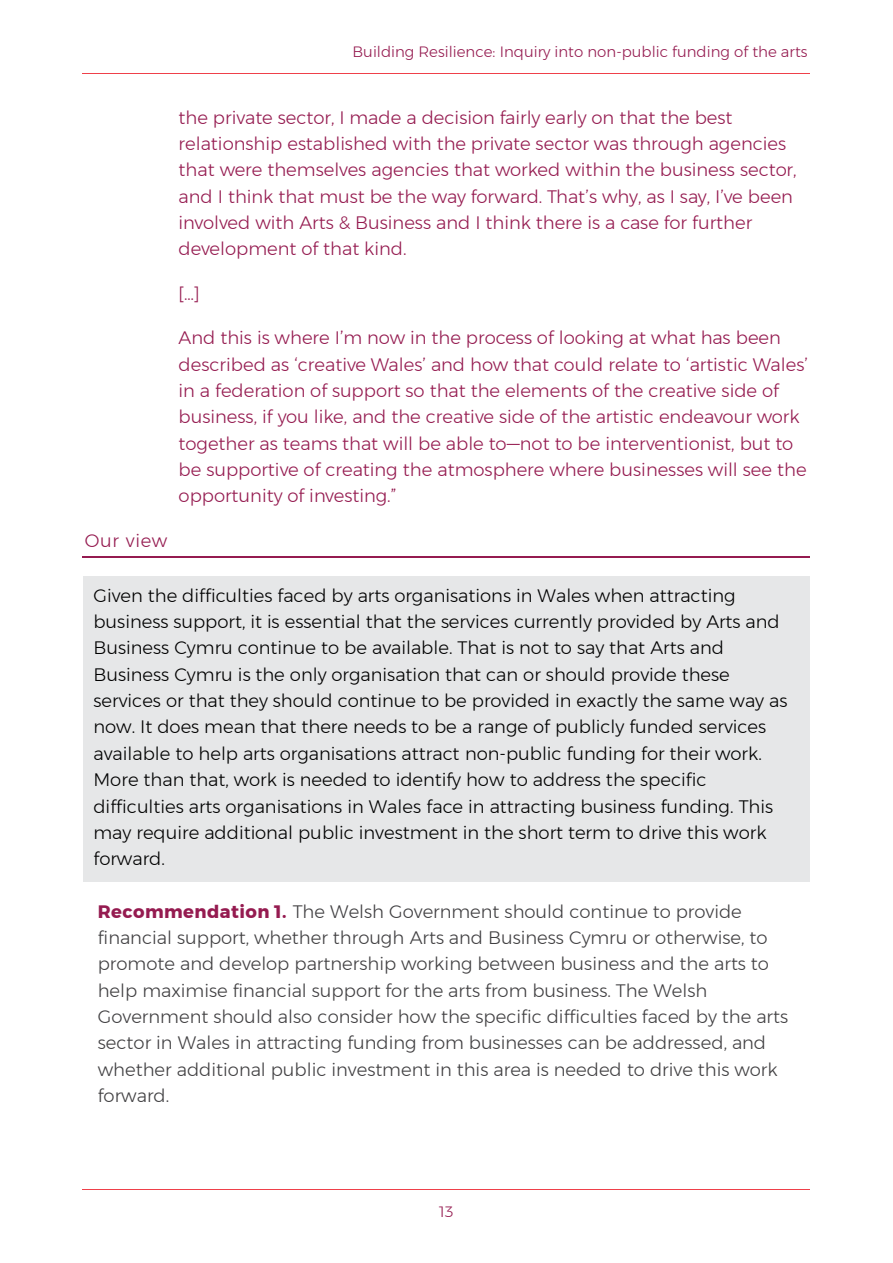
<style>
.page{position:relative;width:893px;height:1263px;background:#fff}
.page>*{position:absolute;margin:0;border:0;box-sizing:border-box;transform-origin:0 0}
.t1{font:300 18px/26.2px "Montserrat";color:#951b50}
.t2{font:300 18px/26.4px "Montserrat";color:#000}
.t3{font:300 18px/26.4px "Montserrat";color:#414042}
.t4{font:300 15px "Montserrat";color:#951b50}
.s1{font-weight:700;color:#951b50}
</style>
<div class="page">
<hr style="left:83px;top:73px;width:727px;height:1px;background:#ef404a">
<hr style="left:83px;top:1189px;width:727px;height:1px;background:#ef404a">
<hr style="left:83px;top:557px;width:727px;height:1px;background:#951b50">
<div style="left:84px;top:577px;width:725px;height:34px;background:#e6e7e8"></div>
<hr style="left:84px;top:576px;width:725px;height:1px;background:#e6e7e8">
<hr style="left:83px;top:577px;width:1px;height:34px;background:#e6e7e8">
<hr style="left:809px;top:577px;width:1px;height:34px;background:#e6e7e8">
<div style="left:84px;top:611px;width:725px;height:26px;background:#e6e7e8"></div>
<div style="left:84px;top:637px;width:725px;height:26px;background:#e6e7e8"></div>
<div style="left:84px;top:663px;width:725px;height:27px;background:#e6e7e8"></div>
<div style="left:84px;top:690px;width:725px;height:26px;background:#e6e7e8"></div>
<div style="left:84px;top:716px;width:725px;height:26px;background:#e6e7e8"></div>
<div style="left:84px;top:742px;width:725px;height:27px;background:#e6e7e8"></div>
<div style="left:84px;top:769px;width:725px;height:26px;background:#e6e7e8"></div>
<div style="left:84px;top:795px;width:725px;height:26px;background:#e6e7e8"></div>
<div style="left:84px;top:821px;width:725px;height:27px;background:#e6e7e8"></div>
<svg style="left:83px;top:611px;width:1px;height:237px"></svg>
<svg style="left:809px;top:611px;width:1px;height:237px"></svg>
<div style="left:84px;top:848px;width:725px;height:33px;background:#e6e7e8"></div>
<hr style="left:84px;top:881px;width:725px;height:1px;background:#e6e7e8">
<hr style="left:83px;top:848px;width:1px;height:33px;background:#e6e7e8">
<hr style="left:809px;top:848px;width:1px;height:33px;background:#e6e7e8">
<p class="t4" style="left:353px;top:43px;width:457px">Building Resilience: Inquiry into non-public funding of the arts</p>
<h2 class="t1" style="left:85px;top:527px;width:84px">Our view</h2>
<p class="t1" style="left:179px;top:104px;width:620px">the private sector, I made a decision fairly early on that the best relationship established with the private sector was through agencies that were themselves agencies that worked within the business sector, and I think that must be the way forward. That’s why, as I say, I’ve been involved with Arts &amp; Business and I think there is a case for further development of that kind.</p>
<p class="t1" style="left:179px;top:280px;width:22px">[…]</p>
<p class="t1" style="left:179px;top:325px;width:631px">And this is where I’m now in the process of looking at what has been described as ‘creative Wales’ and how that could relate to ‘artistic Wales’ in a federation of support so that the elements of the creative side of business, if you like, and the creative side of the artistic endeavour work together as teams that will be able to—not to be interventionist, but to be supportive of creating the atmosphere where businesses will see the opportunity of investing.”</p>
<p class="t2" style="left:93px;top:582px;width:696px">Given the difficulties faced by arts organisations in Wales when attracting business support, it is essential that the services currently provided by Arts and Business Cymru continue to be available. That is not to say that Arts and Business Cymru is the only organisation that can or should provide these services or that they should continue to be provided in exactly the same way as now. It does mean that there needs to be a range of publicly funded services available to help arts organisations attract non-public funding for their work.<br>More than that, work is needed to identify how to address the specific difficulties arts organisations in Wales face in attracting business funding. This may require additional public investment in the short term to drive this work forward.</p>
<p class="t3" style="left:98px;top:898px;width:692px"><span class="s1">Recommendation 1.</span> The Welsh Government should continue to provide financial support, whether through Arts and Business Cymru or otherwise, to promote and develop partnership working between business and the arts to help maximise financial support for the arts from business. The Welsh Government should also consider how the specific difficulties faced by the arts sector in Wales in attracting funding from businesses can be addressed, and whether additional public investment in this area is needed to drive this work forward.</p>
<p class="t4" style="left:439px;top:1202px;width:16px">13</p>
</div>
